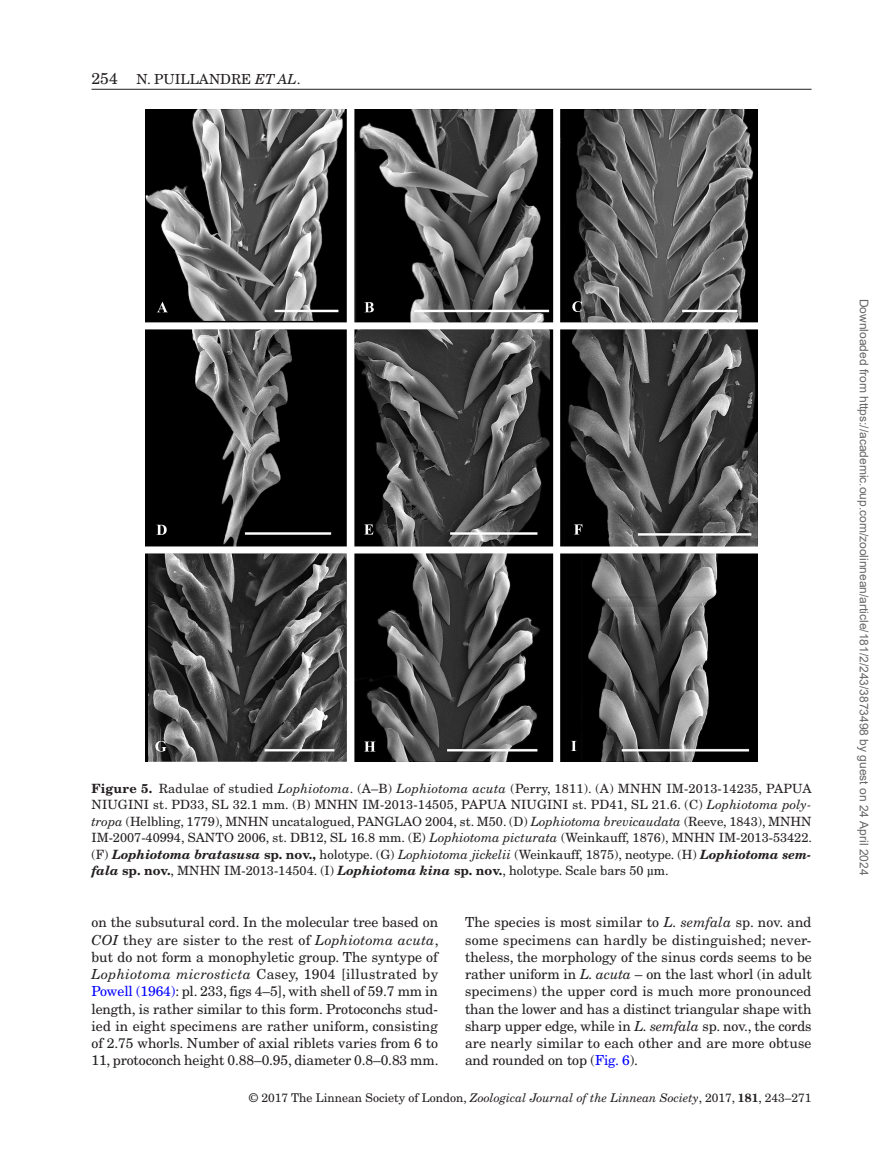
<style>
.page{position:relative;width:893px;height:1174px;background:#fff}
.page>*{position:absolute;margin:0;border:0;box-sizing:border-box;transform-origin:0 0}
.t1{font:13.8px/17.2px "New Century Schlbk";letter-spacing:-.005em;color:#231f20;text-align:justify}
.t2{font:12.75px/16.5px "New Century Schlbk";color:#231f20;text-align:justify}
.t3{font:12px "Arial";color:#666}
.t4{font:12px "New Century Schlbk";color:#231f20}
.s1{font-size:15.75px}
.s2{font-style:italic}
.s3{font-weight:700}
.s4{font-weight:700;font-style:italic}
.s5{font-family:"Gandhari Unicode"}
.s6{color:#00f}
</style>
<div class="page">
<hr style="left:92px;top:89px;width:720px;height:1px;background:#231f20">
<img style="left:146px;top:110px;width:611px;height:651px">
<p class="t1" style="left:92px;top:70px;width:211px"><span class="s1">254</span> N. PUILLANDRE <span class="s2">ET AL</span>.</p>
<p class="t2" style="left:92px;top:779px;width:722px"><span class="s3">Figure 5.</span> Radulae of studied <span class="s2">Lophiotoma</span>. (A–B) <span class="s2">Lophiotoma acuta</span> (Perry, 1811). (A) MNHN IM-2013-14235, PAPUA NIUGINI st. PD33, SL 32.1 mm. (B) MNHN IM-2013-14505, PAPUA NIUGINI st. PD41, SL 21.6. (C) <span class="s2">Lophiotoma poly&shy;tropa</span> (Helbling, 1779), MNHN uncatalogued, PANGLAO 2004, st. M50. (D) <span class="s2">Lophiotoma brevicaudata</span> (Reeve, 1843), MNHN IM-2007-40994, SANTO 2006, st. DB12, SL 16.8 mm. (E) <span class="s2">Lophiotoma picturata</span> (Weinkauff, 1876), MNHN IM-2013-53422. (F) <span class="s4">Lophiotoma bratasusa</span> <span class="s3">sp. nov.,</span> holotype. (G) <span class="s2">Lophiotoma jickelii</span> (Weinkauff, 1875), neotype. (H) <span class="s4">Lophiotoma sem&shy;fala</span> <span class="s3">sp. nov.</span>, MNHN IM-2013-14504. (I) <span class="s4">Lophiotoma kina</span> <span class="s3">sp. nov.</span>, holotype. Scale bars 50 <span class="s5">µ</span>m.</p>
<p class="t1" style="left:92px;top:913px;width:349px">on the subsutural cord. In the molecular tree based on <span class="s2">COI</span> they are sister to the rest of <span class="s2">Lophiotoma acuta</span>, but do not form a monophyletic group. The syntype of <span class="s2">Lophiotoma microsticta</span> Casey, 1904 [illustrated by <span class="s6">Powell (1964)</span>: pl. 233, figs 4–5], with shell of 59.7 mm in length, is rather similar to this form. Protoconchs stud&shy;ied in eight specimens are rather uniform, consisting of 2.75 whorls. Number of axial riblets varies from 6 to 11, protoconch height 0.88–0.95, diameter 0.8–0.83 mm.</p>
<p class="t1" style="left:465px;top:913px;width:348px">The species is most similar to <span class="s2">L. semfala</span> sp. nov. and some specimens can hardly be distinguished; never&shy;theless, the morphology of the sinus cords seems to be rather uniform in <span class="s2">L. acuta</span> – on the last whorl (in adult specimens) the upper cord is much more pronounced than the lower and has a distinct triangular shape with sharp upper edge, while in <span class="s2">L. semfala</span> sp. nov., the cords are nearly similar to each other and are more obtuse and rounded on top (<span class="s6">Fig. 6</span>).</p>
<p class="t4" style="left:249px;top:1090px;width:564px">© 2017 The Linnean Society of London, <span class="s2">Zoological Journal of the Linnean Society</span>, 2017, <span class="s3">181</span>, 243–271</p>
<p class="t3" style="left:868px;top:298px;width:578px;rotate:90deg">Downloaded from https://academic.oup.com/zoolinnean/article/181/2/243/3873498 by guest on 24 April 2024</p>
</div>
